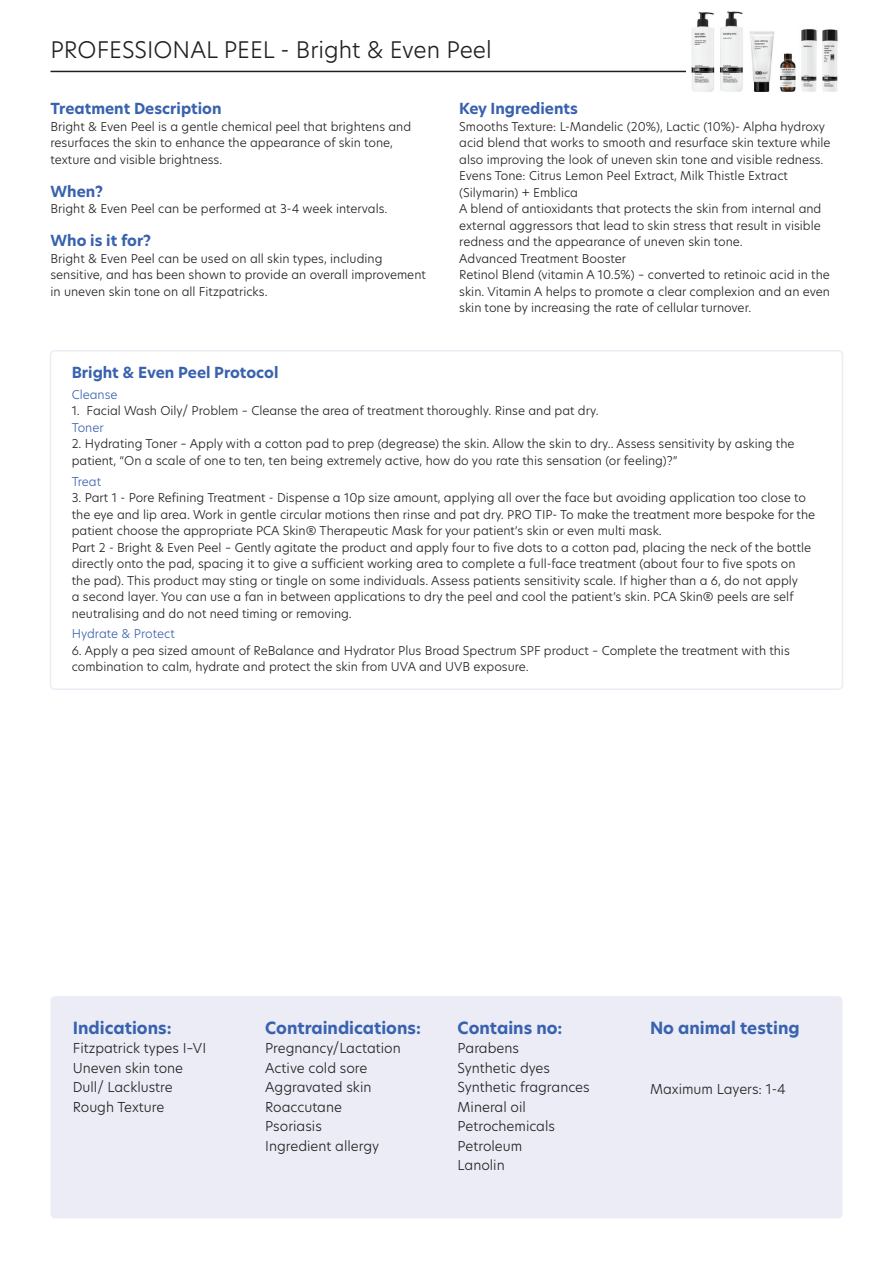
<style>
.page{position:relative;width:893px;height:1263px;background:#fff}
.page>*{position:absolute;margin:0;border:0;box-sizing:border-box;transform-origin:0 0}
.Page_Headers{font:300 22.5px "New Hero";color:#231f20}
.Protocols_Larger_Header{font:700 16.5px "New Hero";color:#3962ae}
.Protocols_Larger_Header-2{font:700 15px "New Hero";color:#3962ae}
.t1{font:300 13.5px/19.5px "New Hero";color:#231f20}
.t2{font:300 12px/16.5px "New Hero";color:#231f20}
.Protocol_Sub_headings_before_spacing{font:300 12px "New Hero";color:#3962ae}
</style>
<div class="page">
<div style="left:50px;top:996px;width:792px;height:222px;background:#ebecf6;border-radius:4px"></div>
<hr style="left:50px;top:71px;width:792px;height:1px;background:#231f20">
<div style="left:50px;top:350px;width:793px;height:340px;border:2px solid #ebecf6;border-radius:4px"></div>
<img style="left:686px;top:11px;width:156px;height:81px">
<p class="Page_Headers" style="left:50px;top:34px;width:443px">PROFESSIONAL PEEL - Bright &amp; Even Peel</p>
<p class="Protocols_Larger_Header-2" style="left:50px;top:98px;width:172px">Treatment Description</p>
<p class="t2" style="left:50px;top:118px;width:362px">Bright &amp; Even Peel is a gentle chemical peel that brightens and resurfaces the skin to enhance the appearance of skin tone, texture and visible brightness.</p>
<p class="Protocols_Larger_Header-2" style="left:50px;top:181px;width:54px">When?</p>
<p class="t2" style="left:50px;top:200px;width:339px">Bright &amp; Even Peel can be performed at 3-4 week intervals.</p>
<p class="Protocols_Larger_Header-2" style="left:50px;top:230px;width:102px">Who is it for?</p>
<p class="t2" style="left:50px;top:250px;width:377px">Bright &amp; Even Peel can be used on all skin types, including sensitive, and has been shown to provide an overall improvement in uneven skin tone on all Fitzpatricks.</p>
<p class="Protocols_Larger_Header-2" style="left:459px;top:98px;width:120px">Key Ingredients</p>
<p class="t2" style="left:459px;top:118px;width:373px">Smooths Texture: L-Mandelic (20%), Lactic (10%)- Alpha hydroxy acid blend that works to smooth and resurface skin texture while also improving the look of uneven skin tone and visible redness.</p>
<p class="t2" style="left:459px;top:167px;width:330px">Evens Tone: Citrus Lemon Peel Extract, Milk Thistle Extract (Silymarin) + Emblica</p>
<p class="t2" style="left:459px;top:200px;width:364px;text-align:justify">A blend of antioxidants that protects the skin from internal and external aggressors that lead to skin stress that result in visible redness and the appearance of uneven skin tone.</p>
<p class="t2" style="left:459px;top:250px;width:168px">Advanced Treatment Booster</p>
<p class="t2" style="left:459px;top:266px;width:372px;text-align:justify">Retinol Blend (vitamin A 10.5%) – converted to retinoic acid in the skin. Vitamin A helps to promote a clear complexion and an even skin tone by increasing the rate of cellular turnover.</p>
<p class="Protocols_Larger_Header-2" style="left:72px;top:362px;width:208px">Bright &amp; Even Peel Protocol</p>
<p class="Protocol_Sub_headings_before_spacing" style="left:72px;top:386px;width:47px">Cleanse</p>
<p class="t2" style="left:72px;top:402px;width:528px">1. Facial Wash Oily/ Problem – Cleanse the area of treatment thoroughly. Rinse and pat dry.</p>
<p class="Protocol_Sub_headings_before_spacing" style="left:72px;top:419px;width:34px">Toner</p>
<p class="t2" style="left:72px;top:435px;width:724px">2. Hydrating Toner – Apply with a cotton pad to prep (degrease) the skin. Allow the skin to dry.. Assess sensitivity by asking the patient, “On a scale of one to ten, ten being extremely active, how do you rate this sensation (or feeling)?”</p>
<p class="Protocol_Sub_headings_before_spacing" style="left:72px;top:473px;width:31px">Treat</p>
<p class="t2" style="left:72px;top:489px;width:745px">3. Part 1 - Pore Refining Treatment - Dispense a 10p size amount, applying all over the face but avoiding application too close to the eye and lip area. Work in gentle circular motions then rinse and pat dry. PRO TIP- To make the treatment more bespoke for the patient choose the appropriate PCA Skin® Therapeutic Mask for your patient’s skin or even multi mask.</p>
<p class="t2" style="left:72px;top:539px;width:741px">Part 2 - Bright &amp; Even Peel – Gently agitate the product and apply four to five dots to a cotton pad, placing the neck of the bottle directly onto the pad, spacing it to give a sufficient working area to complete a full-face treatment (about four to five spots on the pad). This product may sting or tingle on some individuals. Assess patients sensitivity scale. If higher than a 6, do not apply<br>a second layer. You can use a fan in between applications to dry the peel and cool the patient’s skin. PCA Skin® peels are self neutralising and do not need timing or removing.</p>
<p class="Protocol_Sub_headings_before_spacing" style="left:72px;top:626px;width:105px">Hydrate &amp; Protect</p>
<p class="t2" style="left:72px;top:642px;width:719px">6. Apply a pea sized amount of ReBalance and Hydrator Plus Broad Spectrum SPF product – Complete the treatment with this combination to calm, hydrate and protect the skin from UVA and UVB exposure.</p>
<p class="Protocols_Larger_Header" style="left:73px;top:1016px;width:100px">Indications:</p>
<p class="t1" style="left:73px;top:1038px;width:135px">Fitzpatrick types I–VI</p>
<p class="t1" style="left:73px;top:1058px;width:112px">Uneven skin tone</p>
<p class="t1" style="left:73px;top:1077px;width:101px">Dull/ Lacklustre</p>
<p class="t1" style="left:73px;top:1097px;width:93px">Rough Texture</p>
<p class="Protocols_Larger_Header" style="left:265px;top:1016px;width:157px">Contraindications:</p>
<p class="t1" style="left:265px;top:1038px;width:137px">Pregnancy/Lactation<br>Active cold sore<br>Aggravated skin<br>Roaccutane</p>
<p class="t1" style="left:265px;top:1116px;width:58px">Psoriasis</p>
<p class="t1" style="left:265px;top:1136px;width:115px">Ingredient allergy</p>
<p class="Protocols_Larger_Header" style="left:458px;top:1016px;width:106px">Contains no:</p>
<p class="t1" style="left:458px;top:1038px;width:63px">Parabens</p>
<p class="t1" style="left:458px;top:1058px;width:94px">Synthetic dyes</p>
<p class="t1" style="left:458px;top:1077px;width:134px">Synthetic fragrances</p>
<p class="t1" style="left:458px;top:1097px;width:70px">Mineral oil</p>
<p class="t1" style="left:458px;top:1116px;width:99px">Petrochemicals</p>
<p class="t1" style="left:458px;top:1136px;width:66px">Petroleum</p>
<p class="t1" style="left:458px;top:1155px;width:49px">Lanolin</p>
<p class="Protocols_Larger_Header" style="left:650px;top:1016px;width:151px">No animal testing</p>
<p class="t1" style="left:650px;top:1079px;width:137px">Maximum Layers: 1-4</p>
</div>
